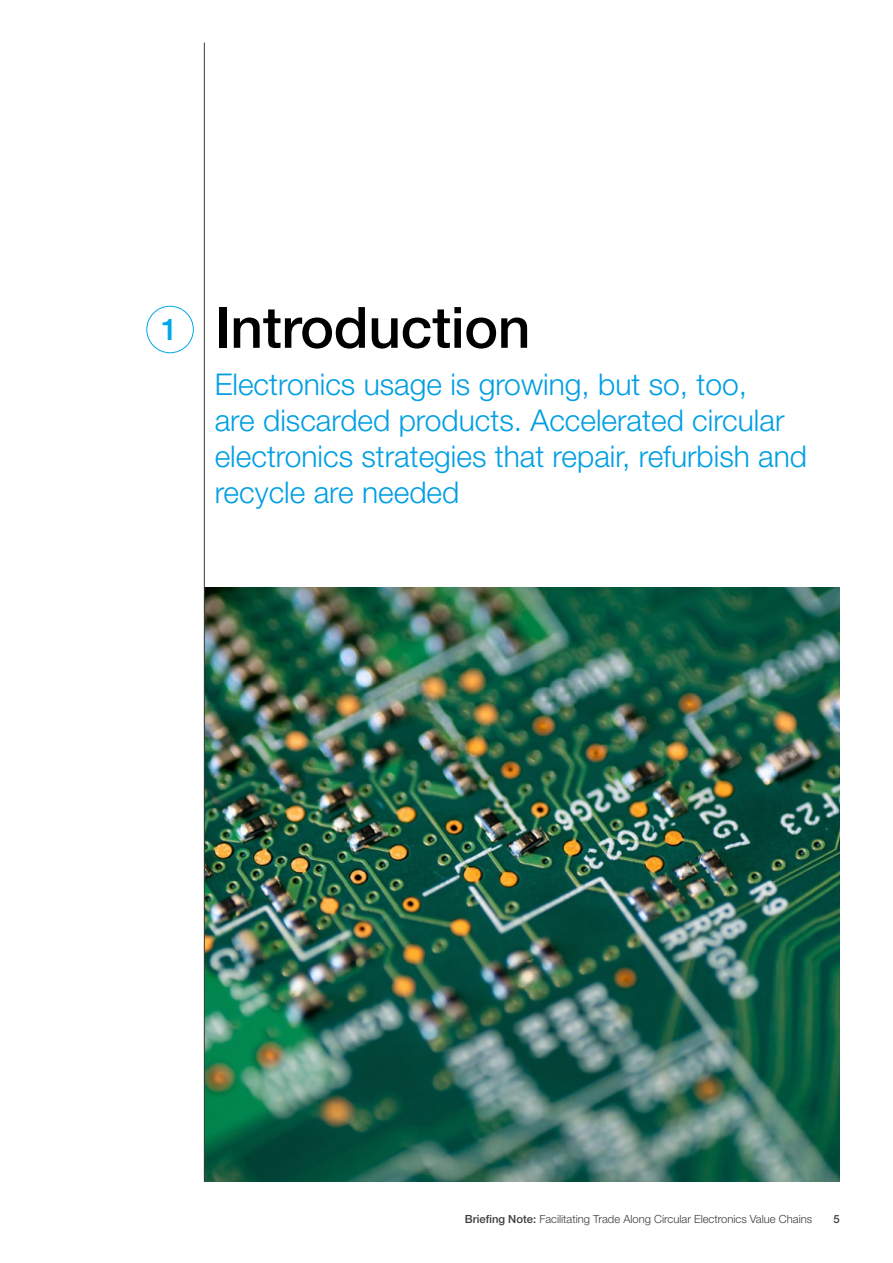
<style>
.page{position:relative;width:893px;height:1263px;background:#fff}
.page>*{position:absolute;margin:0;border:0;box-sizing:border-box;transform-origin:0 0}
.t1{font:500 57px "Helvetica Neue LT Pro";letter-spacing:-.005em;color:#000}
.Standfirst{font:300 30px/36px "Helvetica Neue LT Pro";color:#009fe3}
.t2{font:500 30px "Helvetica Neue LT Pro";color:#00a8e7}
.t3{font:300 11.25px "Helvetica Neue LT Pro";color:#3c3c3b}
.t4{font:500 11.25px "Helvetica Neue LT Pro";color:#3c3c3b}
.s1{font-weight:500}
</style>
<div class="page">
<img style="left:205px;top:588px;width:635px;height:593px">
<div style="left:147px;top:306px;width:47px;height:47px;border:1px solid #00a8e7;border-radius:50%"></div>
<hr style="left:204px;top:43px;width:1px;height:1138px;background:#3c3c3b">
<p class="t2" style="left:161px;top:311px;width:18px">1</p>
<p class="t1" style="left:215px;top:293px;width:317px">Introduction</p>
<p class="Standfirst" style="left:215px;top:365px;width:594px">Electronics usage is growing, but so, too,<br>are discarded products. Accelerated circular electronics strategies that repair, refurbish and recycle are needed</p>
<p class="t3" style="left:465px;top:1212px;width:349px"><span class="s1">Briefing Note:</span> Facilitating Trade Along Circular Electronics Value Chains</p>
<p class="t4" style="left:834px;top:1212px;width:8px">5</p>
</div>
